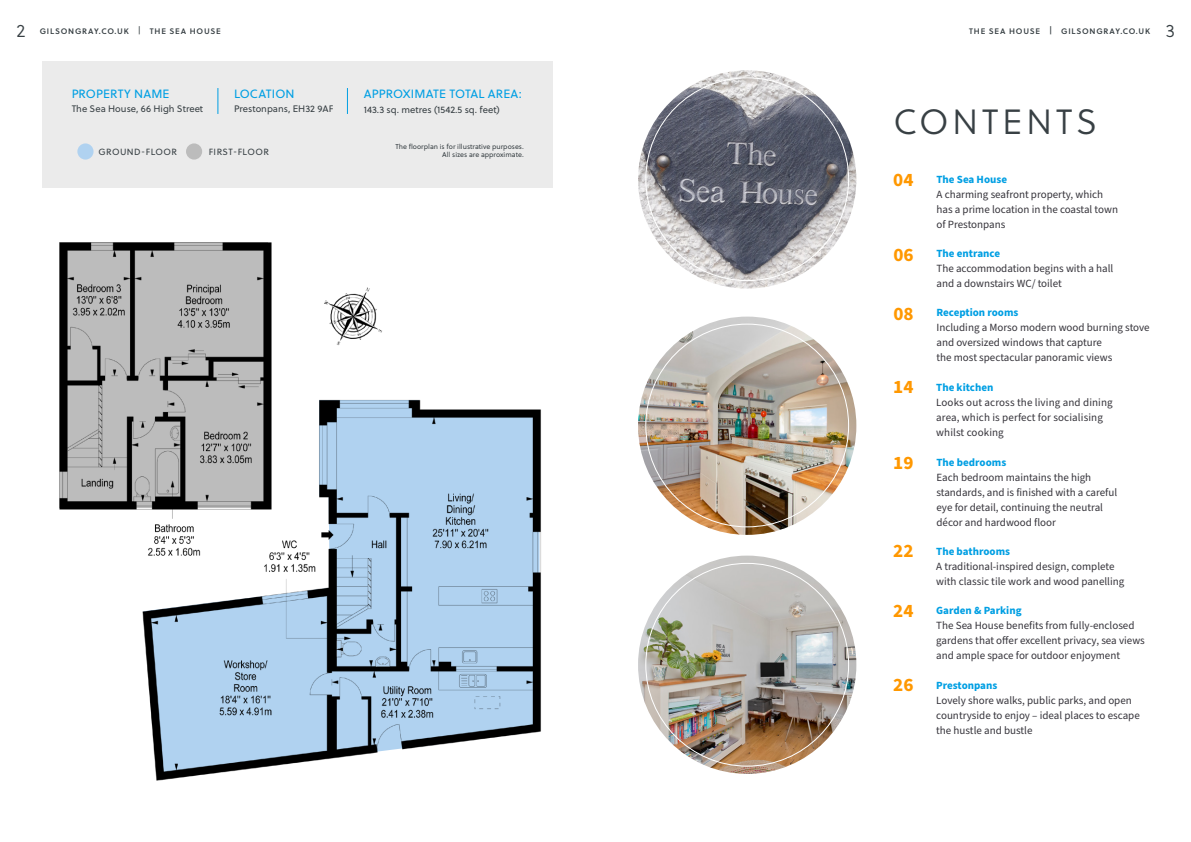
<style>
.page{position:relative;width:1191px;height:842px;background:#fff}
.page>*{position:absolute;margin:0;border:0;box-sizing:border-box;transform-origin:0 0}
.t1{font:300 35px "Soleil";letter-spacing:.1em;color:#384044}
.t2{font:700 19px "Source Sans Pro";color:#ff9800}
.t3{font:300 18px "Soleil";color:#384044}
.t4{font:12px "Soleil";letter-spacing:.01em;color:#009fe3}
.t5{font:11px/15px "Source Sans Pro";color:#35333a}
.t6{font:700 11px "Source Sans Pro";color:#009fe3}
.t7{font:9.4px "Soleil";color:#384044}
.t8{font:9px "Soleil";letter-spacing:.05em;color:#384044}
.t9{font:8px "Soleil Sb";letter-spacing:.1em;color:#384044}
.t10{font:7px/8.4px "Soleil";color:#384044;text-align:right}
.s1{font-family:"Soleil"}
</style>
<div class="page">
<img style="left:638px;top:317px;width:218px;height:218px;border-radius:109px">
<img style="left:638px;top:556px;width:218px;height:218px;border-radius:109px">
<img style="left:638px;top:70px;width:218px;height:219px;border-radius:109px">
<div style="left:43px;top:61px;width:510px;height:127px;background:#ebebeb"></div>
<div style="left:77px;top:143px;width:17px;height:17px;background:#b0d2f0;border-radius:50%"></div>
<div style="left:186px;top:143px;width:16px;height:17px;background:#bcbcbc;border-radius:50%"></div>
<svg style="left:217px;top:88px;width:1px;height:26px"></svg>
<svg style="left:347px;top:88px;width:1px;height:26px"></svg>
<img style="left:142px;top:399px;width:399px;height:382px">
<img style="left:59px;top:242px;width:232px;height:323px">
<img style="left:324px;top:287px;width:58px;height:58px">
<h3 class="t3" style="left:16px;top:18px;width:11px">2</h3>
<p class="t9" style="left:40px;top:25px;width:183px">GILSONGRAY.CO.UK <span class="s1">|</span> THE SEA HOUSE</p>
<p class="t9" style="left:969px;top:25px;width:183px">THE SEA HOUSE | GILSONGRAY.CO.UK</p>
<h3 class="t3" style="left:1165px;top:18px;width:11px">3</h3>
<p class="t4" style="left:72px;top:85px;width:99px">PROPERTY NAME</p>
<p class="t7" style="left:72px;top:102px;width:133px">The Sea House, 66 High Street</p>
<p class="t4" style="left:234px;top:85px;width:62px">LOCATION</p>
<p class="t7" style="left:234px;top:102px;width:101px">Prestonpans, EH32 9AF</p>
<p class="t4" style="left:364px;top:85px;width:159px">APPROXIMATE TOTAL AREA:</p>
<p class="t7" style="left:364px;top:102px;width:138px">143.3 sq. metres (1542.5 sq. feet)</p>
<p class="t1" style="left:893px;top:97px;width:205px">CONTENTS</p>
<p class="t8" style="left:98px;top:145px;width:80px">GROUND-FLOOR</p>
<p class="t8" style="left:209px;top:145px;width:62px">FIRST-FLOOR</p>
<p class="t10" style="left:395px;top:142px;width:130px">The floorplan is for illustrative purposes.<br>All sizes are approximate.</p>
<p class="t2" style="left:893px;top:167px;width:22px">04</p>
<p class="t6" style="left:936px;top:172px;width:72px">The Sea House</p>
<p class="t5" style="left:936px;top:187px;width:168px">A charming seafront property, which</p>
<p class="t5" style="left:936px;top:202px;width:183px">has a prime location in the coastal town</p>
<p class="t5" style="left:936px;top:217px;width:70px">of Prestonpans</p>
<p class="t2" style="left:893px;top:241px;width:22px">06</p>
<p class="t6" style="left:936px;top:246px;width:65px">The entrance</p>
<p class="t5" style="left:936px;top:261px;width:178px">The accommodation begins with a hall</p>
<p class="t5" style="left:936px;top:276px;width:127px">and a downstairs WC/ toilet</p>
<p class="t2" style="left:893px;top:300px;width:22px">08</p>
<p class="t6" style="left:936px;top:305px;width:83px">Reception rooms</p>
<p class="t5" style="left:936px;top:320px;width:215px">Including a Morso modern wood burning stove and oversized windows that capture</p>
<p class="t5" style="left:936px;top:350px;width:177px">the most spectacular panoramic views</p>
<p class="t2" style="left:893px;top:374px;width:22px">14</p>
<p class="t6" style="left:936px;top:380px;width:59px">The kitchen</p>
<p class="t5" style="left:936px;top:395px;width:178px">Looks out across the living and dining</p>
<p class="t5" style="left:936px;top:410px;width:168px">area, which is perfect for socialising</p>
<p class="t5" style="left:936px;top:425px;width:69px">whilst cooking</p>
<p class="t2" style="left:893px;top:449px;width:22px">19</p>
<p class="t6" style="left:936px;top:455px;width:71px">The bedrooms</p>
<p class="t5" style="left:936px;top:470px;width:156px">Each bedroom maintains the high</p>
<p class="t5" style="left:936px;top:485px;width:182px">standards, and is finished with a careful eye for detail, continuing the neutral décor and hardwood floor</p>
<p class="t2" style="left:893px;top:538px;width:22px">22</p>
<p class="t6" style="left:936px;top:544px;width:75px">The bathrooms</p>
<p class="t5" style="left:936px;top:559px;width:180px">A traditional-inspired design, complete</p>
<p class="t5" style="left:936px;top:574px;width:190px">with classic tile work and wood panelling</p>
<p class="t2" style="left:893px;top:598px;width:22px">24</p>
<p class="t6" style="left:936px;top:603px;width:87px">Garden &amp; Parking</p>
<p class="t5" style="left:936px;top:619px;width:210px">The Sea House benefits from fully-enclosed gardens that offer excellent privacy, sea views and ample space for outdoor enjoyment</p>
<p class="t2" style="left:893px;top:671px;width:22px">26</p>
<p class="t6" style="left:936px;top:677px;width:63px">Prestonpans</p>
<p class="t5" style="left:936px;top:693px;width:205px">Lovely shore walks, public parks, and open countryside to enjoy – ideal places to escape the hustle and bustle</p>
</div>
